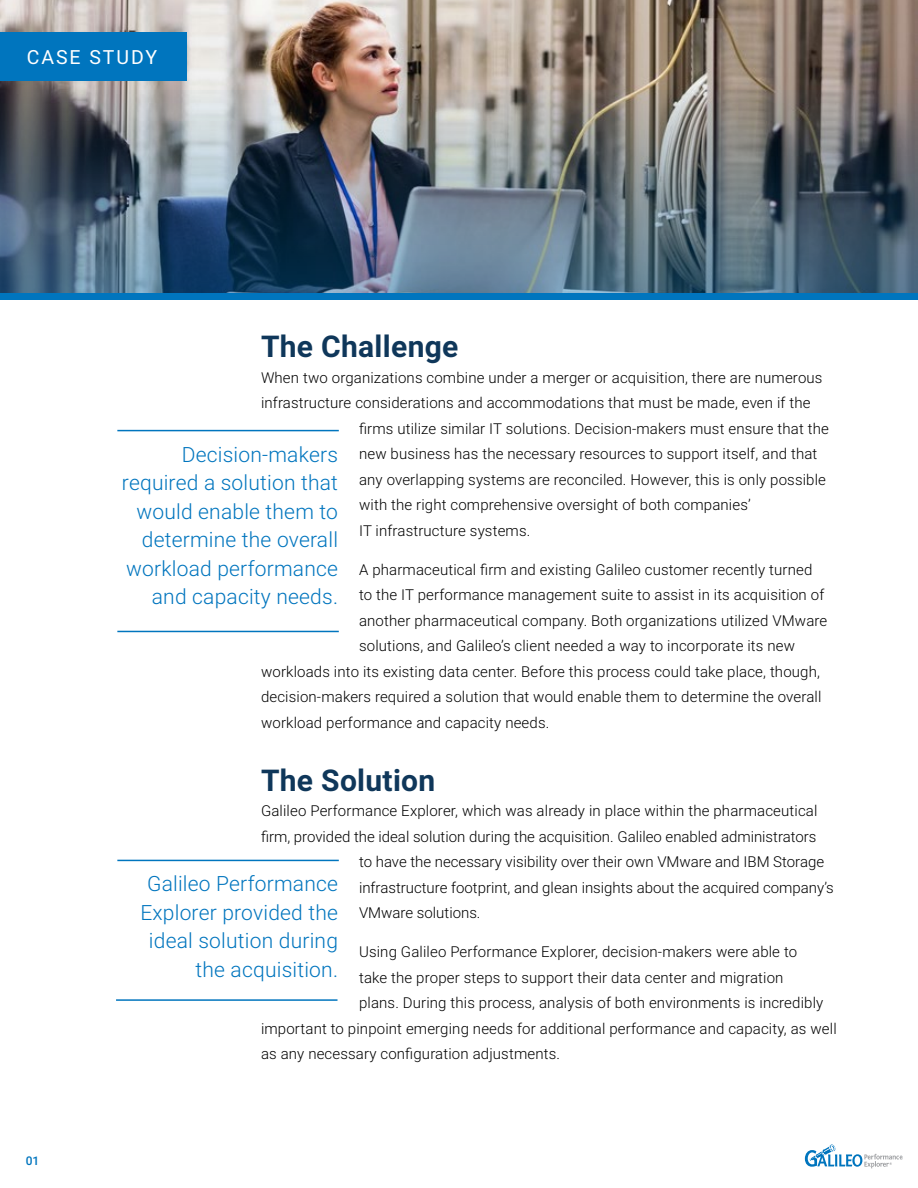
<style>
.page{position:relative;width:918px;height:1188px;background:#fff}
.page>*{position:absolute;margin:0;border:0;box-sizing:border-box;transform-origin:0 0}
.t1{font:700 30px "Roboto";letter-spacing:.01em;color:#0f375a}
.t2{font:300 21px/28.5px "Roboto";letter-spacing:.01em;color:#0075be;text-align:right}
.t3{font:19.5px "Roboto";letter-spacing:.1em;color:#fff}
.t4{font:300 15px "Roboto";letter-spacing:.01em;color:#000}
.t5{font:500 12px "Roboto";color:#0075be}
</style>
<div class="page">
<svg style="left:805px;top:1144px;width:98px;height:24px"></svg>
<img style="left:0;top:0;width:918px;height:91px">
<img style="left:0;top:91px;width:918px;height:203px">
<div style="left:0;top:294px;width:918px;height:6px;background:#0075be"></div>
<div style="left:0;top:32px;width:187px;height:49px;background:#0075be"></div>
<hr style="left:117px;top:430px;width:222px;height:1px;background:#0075be">
<hr style="left:117px;top:631px;width:222px;height:1px;background:#0075be">
<hr style="left:117px;top:860px;width:222px;height:1px;background:#0075be">
<hr style="left:116px;top:999px;width:222px;height:2px;background:#0075be">
<h3 class="t3" style="left:27px;top:44px;width:132px">CASE STUDY</h3>
<p class="t5" style="left:26px;top:1153px;width:15px">01</p>
<h1 class="t1" style="left:261px;top:326px;width:199px">The Challenge</h1>
<p class="t4" style="left:261px;top:367px;width:563px">When two organizations combine under a merger or acquisition, there are numerous</p>
<p class="t4" style="left:261px;top:392px;width:551px">infrastructure considerations and accommodations that must be made, even if the</p>
<p class="t4" style="left:359px;top:418px;width:471px">firms utilize similar IT solutions. Decision-makers must ensure that the</p>
<p class="t4" style="left:359px;top:443px;width:460px">new business has the necessary resources to support itself, and that</p>
<p class="t4" style="left:359px;top:469px;width:468px">any overlapping systems are reconciled. However, this is only possible</p>
<p class="t4" style="left:359px;top:494px;width:393px">with the right comprehensive oversight of both companies’</p>
<p class="t4" style="left:359px;top:520px;width:173px">IT infrastructure systems.</p>
<p class="t4" style="left:359px;top:559px;width:455px">A pharmaceutical firm and existing Galileo customer recently turned</p>
<p class="t4" style="left:359px;top:584px;width:467px">to the IT performance management suite to assist in its acquisition of</p>
<p class="t4" style="left:359px;top:610px;width:470px">another pharmaceutical company. Both organizations utilized VMware</p>
<p class="t4" style="left:359px;top:635px;width:438px">solutions, and Galileo’s client needed a way to incorporate its new</p>
<p class="t4" style="left:261px;top:661px;width:561px">workloads into its existing data center. Before this process could take place, though,</p>
<p class="t4" style="left:261px;top:686px;width:562px">decision-makers required a solution that would enable them to determine the overall</p>
<p class="t4" style="left:261px;top:712px;width:290px">workload performance and capacity needs.</p>
<h1 class="t1" style="left:261px;top:759px;width:176px">The Solution</h1>
<p class="t4" style="left:261px;top:800px;width:558px">Galileo Performance Explorer, which was already in place within the pharmaceutical</p>
<p class="t4" style="left:261px;top:826px;width:557px">firm, provided the ideal solution during the acquisition. Galileo enabled administrators</p>
<p class="t4" style="left:359px;top:851px;width:467px">to have the necessary visibility over their own VMware and IBM Storage</p>
<p class="t4" style="left:359px;top:877px;width:476px">infrastructure footprint, and glean insights about the acquired company’s</p>
<p class="t4" style="left:359px;top:902px;width:123px">VMware solutions.</p>
<p class="t4" style="left:359px;top:941px;width:440px">Using Galileo Performance Explorer, decision-makers were able to</p>
<p class="t4" style="left:359px;top:967px;width:426px">take the proper steps to support their data center and migration</p>
<p class="t4" style="left:359px;top:992px;width:466px">plans. During this process, analysis of both environments is incredibly</p>
<p class="t4" style="left:261px;top:1018px;width:577px">important to pinpoint emerging needs for additional performance and capacity, as well</p>
<p class="t4" style="left:261px;top:1043px;width:301px">as any necessary configuration adjustments.</p>
<h2 class="t2" style="left:122px;top:439px;width:218px">Decision-makers required a solution that would enable them to determine the overall workload performance and capacity needs.</h2>
<h2 class="t2" style="left:140px;top:869px;width:199px">Galileo Performance<br>Explorer provided the ideal solution during the acquisition.</h2>
</div>
